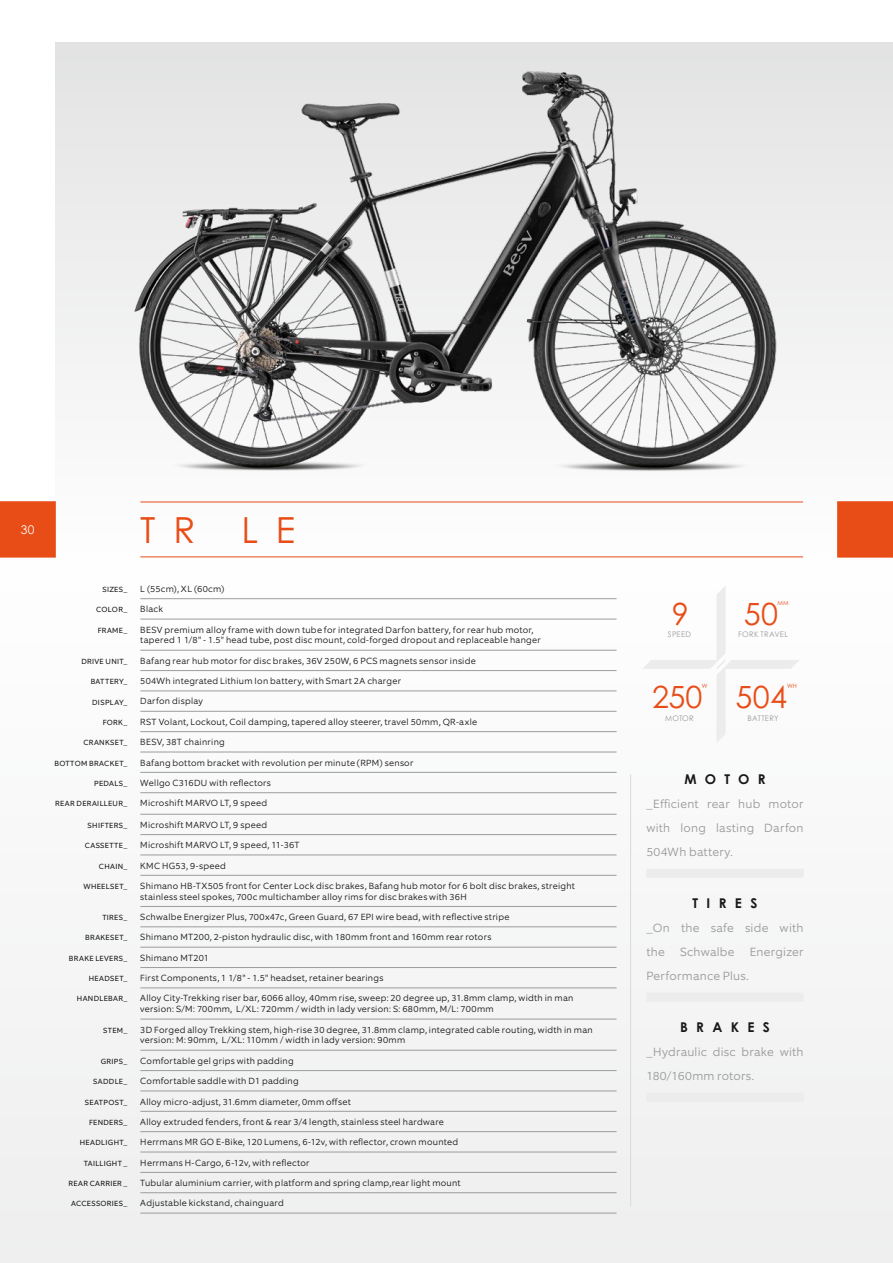
<style>
.page{position:relative;width:893px;height:1263px;background:#fff}
.page>*{position:absolute;margin:0;border:0;box-sizing:border-box;transform-origin:0 0}
.t1{font:36px "Century Gothic Pro";color:#e84d18}
.t2{font:30.6px "Century Gothic Pro";letter-spacing:.015em;color:#e84d18}
.t3{font:700 13.5px "Century Gothic Pro";letter-spacing:.615em;color:#191918}
.t4{font:300 12px/24px "Equip";letter-spacing:.015em;color:#9b9c9c}
.t5{font:12px "Century Gothic";color:#fff}
.t6{font:300 9px/10.8px "Equip";letter-spacing:.025em;color:#191918}
.t7{font:7.65px "Century Gothic Pro";letter-spacing:.03em;color:#9b9c9c}
.t8{font:7.5px "Equip";letter-spacing:.045em;color:#191918}
.t9{font:6px "Century Gothic Pro";color:#e84d18}
</style>
<div class="page">
<div style="left:0;top:557px;width:893px;height:706px;background:#f6f6f6"></div>
<div style="left:55px;top:43px;width:838px;height:514px;background:linear-gradient(to bottom,#e3e4e4,#fdfcfc)"></div>
<hr style="left:630px;top:774px;width:1px;height:432px;background:#d9dada">
<hr style="left:140px;top:619px;width:477px;height:1px;background:#9b9c9c">
<hr style="left:140px;top:650px;width:477px;height:1px;background:#9b9c9c">
<hr style="left:140px;top:670px;width:477px;height:1px;background:#9b9c9c">
<hr style="left:140px;top:691px;width:477px;height:1px;background:#9b9c9c">
<hr style="left:140px;top:711px;width:477px;height:1px;background:#9b9c9c">
<hr style="left:140px;top:731px;width:477px;height:1px;background:#9b9c9c">
<hr style="left:140px;top:752px;width:477px;height:1px;background:#9b9c9c">
<hr style="left:140px;top:772px;width:477px;height:1px;background:#9b9c9c">
<hr style="left:140px;top:792px;width:477px;height:1px;background:#9b9c9c">
<hr style="left:140px;top:814px;width:477px;height:1px;background:#9b9c9c">
<hr style="left:140px;top:834px;width:477px;height:1px;background:#9b9c9c">
<hr style="left:140px;top:855px;width:477px;height:1px;background:#9b9c9c">
<hr style="left:140px;top:875px;width:477px;height:1px;background:#9b9c9c">
<hr style="left:140px;top:906px;width:477px;height:1px;background:#9b9c9c">
<hr style="left:140px;top:926px;width:477px;height:1px;background:#9b9c9c">
<hr style="left:140px;top:947px;width:477px;height:1px;background:#9b9c9c">
<hr style="left:140px;top:967px;width:477px;height:1px;background:#9b9c9c">
<hr style="left:140px;top:988px;width:477px;height:1px;background:#9b9c9c">
<hr style="left:140px;top:1019px;width:477px;height:1px;background:#9b9c9c">
<hr style="left:140px;top:1050px;width:477px;height:1px;background:#9b9c9c">
<hr style="left:140px;top:1070px;width:477px;height:1px;background:#9b9c9c">
<hr style="left:140px;top:1091px;width:477px;height:1px;background:#9b9c9c">
<hr style="left:140px;top:1111px;width:477px;height:1px;background:#9b9c9c">
<hr style="left:140px;top:1131px;width:477px;height:1px;background:#9b9c9c">
<hr style="left:140px;top:1152px;width:477px;height:1px;background:#9b9c9c">
<hr style="left:140px;top:1172px;width:477px;height:1px;background:#9b9c9c">
<hr style="left:140px;top:1192px;width:477px;height:1px;background:#9b9c9c">
<hr style="left:140px;top:1213px;width:477px;height:1px;background:#9b9c9c">
<hr style="left:140px;top:598px;width:477px;height:1px;background:#9b9c9c">
<div style="left:646px;top:869px;width:158px;height:9px;background:#ececec"></div>
<div style="left:646px;top:993px;width:158px;height:9px;background:#ececec"></div>
<div style="left:646px;top:1093px;width:158px;height:9px;background:#ececec"></div>
<img style="left:134px;top:71px;width:643px;height:400px">
<hr style="left:140px;top:502px;width:663px;height:1px;background:#e84d18">
<hr style="left:140px;top:557px;width:663px;height:1px;background:#e84d18">
<div style="left:0;top:502px;width:55px;height:55px;background:#e84d18"></div>
<div style="left:837px;top:502px;width:56px;height:55px;background:#e84d18;border:1px solid #e84d18"></div>
<svg style="left:892px;top:502px;width:1px;height:55px"></svg>
<h3 class="t5" style="left:21px;top:521px;width:15px">30</h3>
<h1 class="t1" style="left:140px;top:508px;width:57px">T R</h1>
<h1 class="t1" style="left:241px;top:508px;width:55px">L E</h1>
<p class="t8" style="left:102px;top:584px;width:27px">SIZES_</p>
<p class="t6" style="left:140px;top:583px;width:86px">L (55cm), XL (60cm)</p>
<p class="t8" style="left:96px;top:605px;width:33px">COLOR_</p>
<p class="t6" style="left:140px;top:604px;width:24px">Black</p>
<p class="t8" style="left:98px;top:625px;width:31px">FRAME_</p>
<p class="t6" style="left:140px;top:624px;width:402px">BESV premium alloy frame with down tube for integrated Darfon battery, for rear hub motor, tapered 1 1/8" - 1.5" head tube, post disc mount, cold-forged dropout and replaceable hanger</p>
<p class="t8" style="left:81px;top:656px;width:48px">DRIVE UNIT_</p>
<p class="t6" style="left:140px;top:655px;width:337px">Bafang rear hub motor for disc brakes, 36V 250W, 6 PCS magnets sensor inside</p>
<p class="t8" style="left:91px;top:677px;width:38px">BATTERY_</p>
<p class="t6" style="left:140px;top:676px;width:262px">504Wh integrated Lithium Ion battery, with Smart 2A charger</p>
<p class="t8" style="left:92px;top:697px;width:37px">DISPLAY_</p>
<p class="t6" style="left:140px;top:696px;width:64px">Darfon display</p>
<p class="t8" style="left:103px;top:717px;width:26px">FORK_</p>
<p class="t6" style="left:140px;top:716px;width:338px">RST Volant, Lockout, Coil damping, tapered alloy steerer, travel 50mm, QR-axle</p>
<p class="t8" style="left:83px;top:738px;width:46px">CRANKSET_</p>
<p class="t6" style="left:140px;top:737px;width:86px">BESV, 38T chainring</p>
<p class="t8" style="left:54px;top:758px;width:75px">BOTTOM BRACKET_</p>
<p class="t6" style="left:140px;top:757px;width:275px">Bafang bottom bracket with revolution per minute (RPM) sensor</p>
<p class="t8" style="left:94px;top:778px;width:35px">PEDALS_</p>
<p class="t6" style="left:140px;top:777px;width:132px">Wellgo C316DU with reflectors</p>
<p class="t8" style="left:55px;top:799px;width:74px">REAR DERAILLEUR_</p>
<p class="t6" style="left:140px;top:798px;width:128px">Microshift MARVO LT, 9 speed</p>
<p class="t8" style="left:88px;top:820px;width:41px">SHIFTERS_</p>
<p class="t6" style="left:140px;top:819px;width:128px">Microshift MARVO LT, 9 speed</p>
<p class="t8" style="left:85px;top:841px;width:44px">CASSETTE_</p>
<p class="t6" style="left:140px;top:840px;width:161px">Microshift MARVO LT, 9 speed, 11-36T</p>
<p class="t8" style="left:99px;top:861px;width:30px">CHAIN_</p>
<p class="t6" style="left:140px;top:860px;width:87px">KMC HG53, 9-speed</p>
<p class="t8" style="left:84px;top:881px;width:46px">WHEELSET_</p>
<p class="t6" style="left:140px;top:880px;width:436px">Shimano HB-TX505 front for Center Lock disc brakes, Bafang hub motor for 6 bolt disc brakes, streight stainless steel spokes, 700c multichamber alloy rims for disc brakes with 36H</p>
<p class="t8" style="left:102px;top:913px;width:27px">TIRES_</p>
<p class="t6" style="left:140px;top:911px;width:371px">Schwalbe Energizer Plus, 700x47c, Green Guard, 67 EPI wire bead, with reflective stripe</p>
<p class="t8" style="left:85px;top:933px;width:44px">BRAKESET_</p>
<p class="t6" style="left:140px;top:932px;width:353px">Shimano MT200, 2-piston hydraulic disc, with 180mm front and 160mm rear rotors</p>
<p class="t8" style="left:69px;top:953px;width:60px">BRAKE LEVERS_</p>
<p class="t6" style="left:140px;top:952px;width:70px">Shimano MT201</p>
<p class="t8" style="left:89px;top:974px;width:40px">HEADSET_</p>
<p class="t6" style="left:140px;top:972px;width:245px">First Components, 1 1/8" - 1.5" headset, retainer bearings</p>
<p class="t8" style="left:77px;top:994px;width:52px">HANDLEBAR_</p>
<p class="t6" style="left:140px;top:993px;width:435px">Alloy City-Trekking riser bar, 6066 alloy, 40mm rise, sweep: 20 degree up, 31.8mm clamp, width in man version: S/M: 700mm, L/XL: 720mm / width in lady version: S: 680mm, M/L: 700mm</p>
<p class="t8" style="left:103px;top:1025px;width:26px">STEM_</p>
<p class="t6" style="left:140px;top:1024px;width:454px">3D Forged alloy Trekking stem, high-rise 30 degree, 31.8mm clamp, integrated cable routing, width in man version: M: 90mm, L/XL: 110mm / width in lady version: 90mm</p>
<p class="t8" style="left:101px;top:1056px;width:28px">GRIPS_</p>
<p class="t6" style="left:140px;top:1055px;width:155px">Comfortable gel grips with padding</p>
<p class="t8" style="left:93px;top:1077px;width:36px">SADDLE_</p>
<p class="t6" style="left:140px;top:1075px;width:160px">Comfortable saddle with D1 padding</p>
<p class="t8" style="left:85px;top:1097px;width:44px">SEATPOST_</p>
<p class="t6" style="left:140px;top:1096px;width:212px">Alloy micro-adjust, 31.6mm diameter, 0mm offset</p>
<p class="t8" style="left:89px;top:1117px;width:40px">FENDERS_</p>
<p class="t6" style="left:140px;top:1116px;width:305px">Alloy extruded fenders, front &amp; rear 3/4 length, stainless steel hardware</p>
<p class="t8" style="left:80px;top:1138px;width:49px">HEADLIGHT_</p>
<p class="t6" style="left:140px;top:1137px;width:319px">Herrmans MR GO E-Bike, 120 Lumens, 6-12v, with reflector, crown mounted</p>
<p class="t8" style="left:84px;top:1158px;width:45px">TAILLIGHT _</p>
<p class="t6" style="left:140px;top:1157px;width:171px">Herrmans H-Cargo, 6-12v, with reflector</p>
<p class="t8" style="left:68px;top:1178px;width:61px">REAR CARRIER _</p>
<p class="t6" style="left:140px;top:1177px;width:322px">Tubular aluminium carrier, with platform and spring clamp,rear light mount</p>
<p class="t8" style="left:71px;top:1199px;width:58px">ACCESSORIES_</p>
<p class="t6" style="left:140px;top:1198px;width:145px">Adjustable kickstand, chainguard</p>
<h2 class="t2" style="left:672px;top:595px;width:18px">9</h2>
<h2 class="t2" style="left:744px;top:595px;width:36px">50</h2>
<p class="t9" style="left:777px;top:599px;width:13px">MM</p>
<p class="t7" style="left:668px;top:630px;width:25px">SPEED</p>
<p class="t7" style="left:738px;top:630px;width:51px">FORK TRAVEL</p>
<h2 class="t2" style="left:652px;top:679px;width:52px">250</h2>
<p class="t9" style="left:702px;top:682px;width:7px">W</p>
<h2 class="t2" style="left:735px;top:679px;width:53px">504</h2>
<p class="t9" style="left:787px;top:682px;width:11px">WH</p>
<p class="t7" style="left:665px;top:713px;width:30px">MOTOR</p>
<p class="t7" style="left:748px;top:713px;width:32px">BATTERY</p>
<h3 class="t3" style="left:684px;top:770px;width:83px">MOTOR</h3>
<h3 class="t4" style="left:646px;top:792px;width:159px;text-align:justify">_Efficient rear hub motor with long lasting Darfon 504Wh battery.</h3>
<h3 class="t3" style="left:693px;top:894px;width:66px">TIRES</h3>
<h3 class="t4" style="left:646px;top:916px;width:159px">_On the safe side with the</h3>
<h3 class="t4" style="left:680px;top:940px;width:56px">Schwalbe</h3>
<h3 class="t4" style="left:750px;top:940px;width:55px">Energizer</h3>
<h3 class="t4" style="left:646px;top:964px;width:104px">Performance Plus.</h3>
<h3 class="t3" style="left:680px;top:1019px;width:91px">BRAKES</h3>
<h3 class="t4" style="left:646px;top:1040px;width:159px">_Hydraulic disc brake with<br>180/160mm rotors.</h3>
</div>
